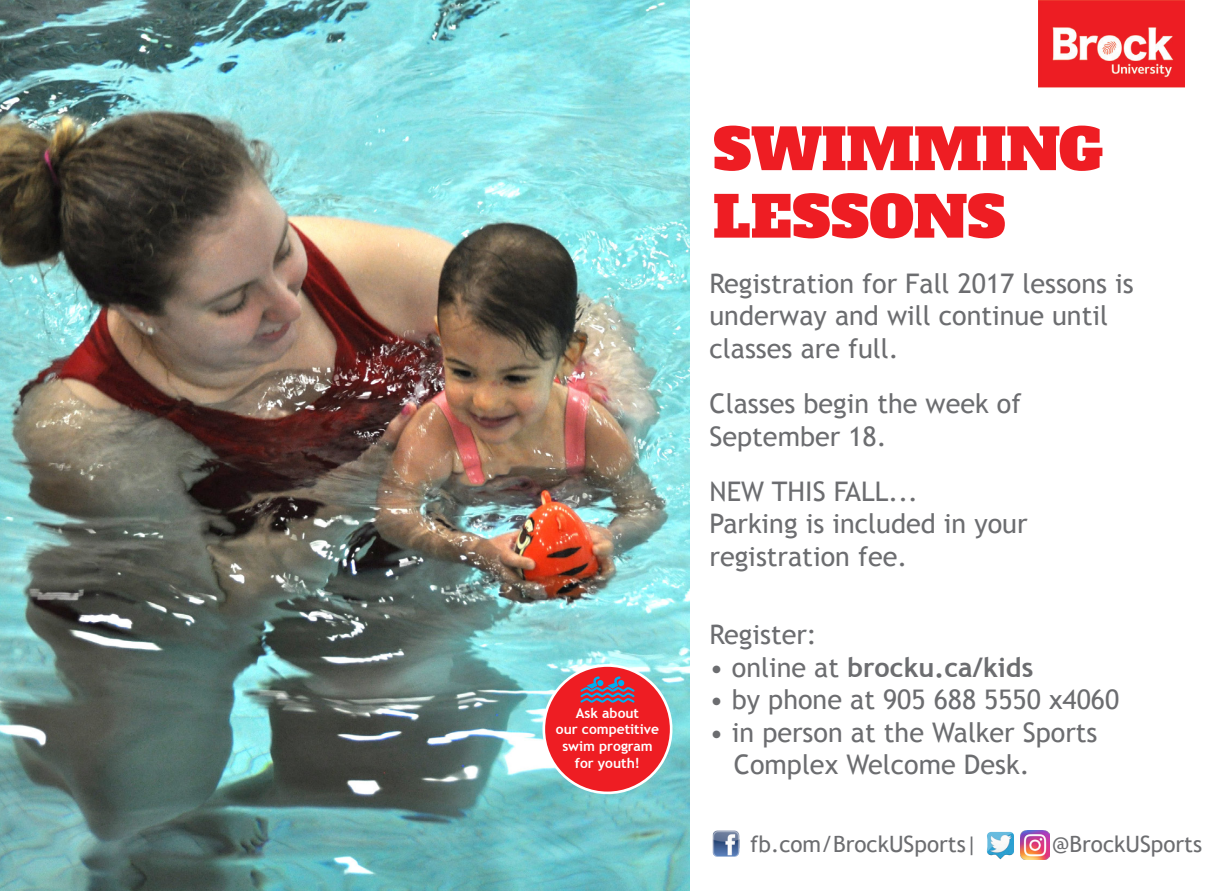
<style>
.page{position:relative;width:1215px;height:891px;background:#fff}
.page>*{position:absolute;margin:0;border:0;box-sizing:border-box;transform-origin:0 0}
.t1{font:56.25px "Alfa Slab One";color:#ee1d23}
.t2{font:27px/32.4px "Trebuchet MS";color:#6c6d70}
.t3{font:700 27px "Trebuchet MS";color:#6c6d70}
.t4{font:22.5px "Trebuchet MS";color:#6c6d70}
.t5{font:700 13.72px "Trebuchet MS";color:#fff}
.s1{font-weight:400}
</style>
<div class="page">
<img style="left:0;top:0;width:690px;height:891px">
<img style="left:713px;top:830px;width:26px;height:27px">
<img style="left:987px;top:832px;width:27px;height:27px">
<img style="left:1021px;top:830px;width:29px;height:29px">
<img style="left:1038px;top:0;width:147px;height:88px">
<div style="left:544px;top:666px;width:127px;height:127px;background:#ee1d23;border-radius:50%"></div>
<div style="left:542px;top:664px;width:131px;height:130px;border:3px solid #fff;border-radius:50%"></div>
<svg style="left:581px;top:676px;width:53px;height:27px"></svg>
<p class="t5" style="left:576px;top:704px;width:65px">Ask about</p>
<p class="t5" style="left:556px;top:721px;width:105px">our competitive</p>
<p class="t5" style="left:562px;top:738px;width:92px">swim program</p>
<p class="t5" style="left:575px;top:754px;width:67px">for youth!</p>
<p class="t1" style="left:713px;top:112px;width:392px">SWIMMING</p>
<p class="t1" style="left:713px;top:179px;width:294px">LESSONS</p>
<p class="t2" style="left:710px;top:268px;width:426px">Registration for Fall 2017 lessons is underway and will continue until classes are full.</p>
<p class="t2" style="left:710px;top:388px;width:313px">Classes begin the week of</p>
<p class="t2" style="left:710px;top:420px;width:179px">September 18.</p>
<p class="t2" style="left:710px;top:475px;width:210px">NEW THIS FALL...</p>
<p class="t2" style="left:710px;top:508px;width:319px">Parking is included in your</p>
<p class="t2" style="left:710px;top:540px;width:199px">registration fee.</p>
<p class="t2" style="left:710px;top:619px;width:109px">Register:</p>
<p class="t3" style="left:710px;top:650px;width:325px"><span class="s1">• online at</span> brocku.ca/kids</p>
<p class="t2" style="left:710px;top:684px;width:411px">• by phone at 905 688 5550 x4060</p>
<p class="t2" style="left:710px;top:716px;width:390px">• in person at the Walker Sports</p>
<p class="t2" style="left:734px;top:749px;width:297px">Complex Welcome Desk.</p>
<p class="t4" style="left:750px;top:831px;width:229px">fb.com/BrockUSports|</p>
<p class="t4" style="left:1052px;top:831px;width:152px">@BrockUSports</p>
</div>
